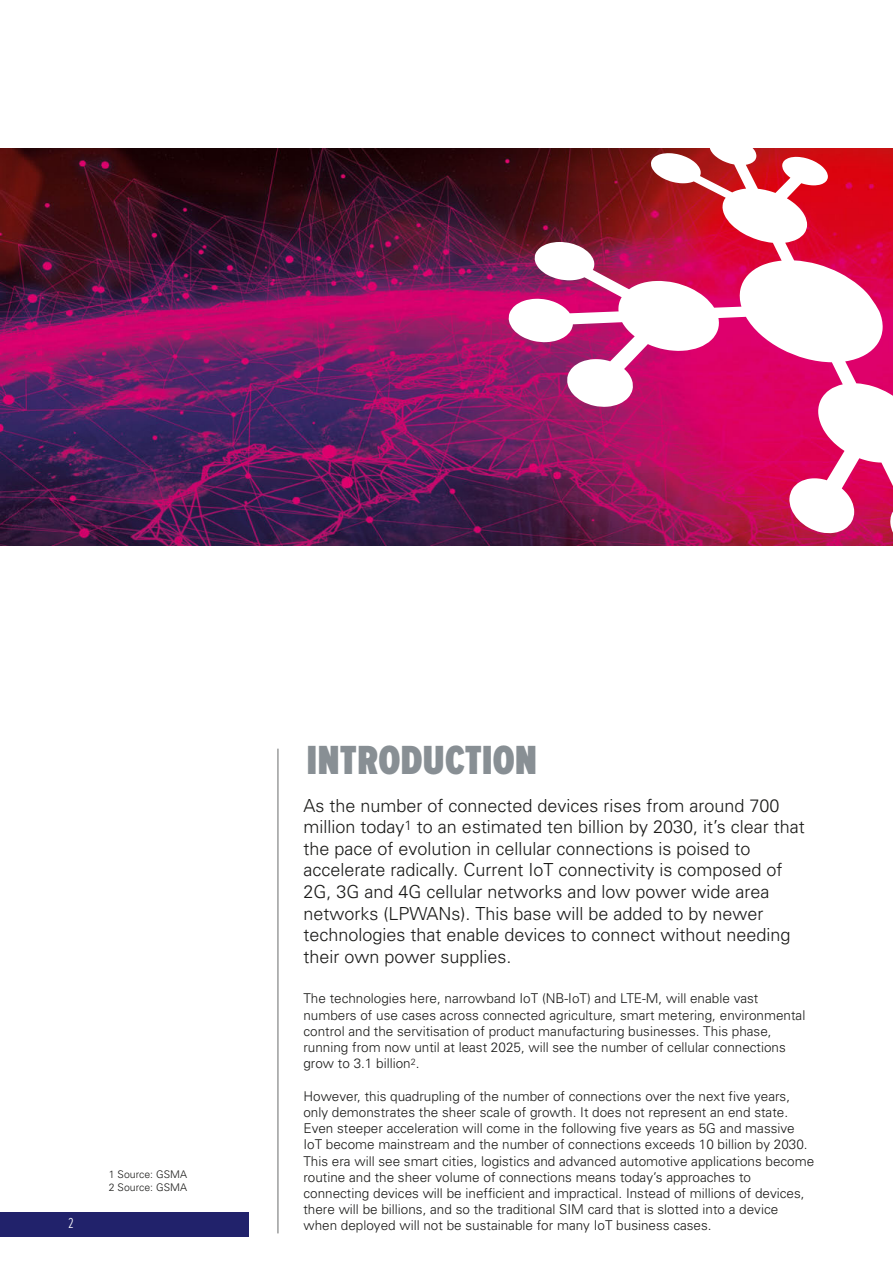
<style>
.page{position:relative;width:893px;height:1263px;background:#fff}
.page>*{position:absolute;margin:0;border:0;box-sizing:border-box;transform-origin:0 0}
.t1{font:900 42.15px "Proxima Nova A Ex Cn";color:#888f94}
.t2{font:300 18px/21.6px "Univers";color:#1a1a18}
.t3{font:300 15px "Proxima Nova A Ex Cn";color:#fff}
.t4{font:300 13.5px/16.2px "Univers";color:#1a1a18}
.t5{font:300 10.5px/12.6px "Univers";color:#1a1a18}
</style>
<div class="page">
<div style="left:0;top:1212px;width:249px;height:24px;background:#21226b"></div>
<hr style="left:277px;top:749px;width:2px;height:484px;background:#9c9d9d">
<img style="left:0;top:149px;width:509px;height:396px">
<svg style="left:509px;top:149px;width:384px;height:396px"></svg>
<p class="t5" style="left:109px;top:1169px;width:80px">1 Source: GSMA<br>2 Source: GSMA</p>
<h1 class="t1" style="left:307px;top:746px;width:232px">INTRODUCTION</h1>
<p class="t2" style="left:303px;top:796px;width:503px">As the number of connected devices rises from around 700 million today<sup>1</sup> to an estimated ten billion by 2030, it’s clear that the pace of evolution in cellular connections is poised to accelerate radically. Current IoT connectivity is composed of 2G, 3G and 4G cellular networks and low power wide area networks (LPWANs). This base will be added to by newer technologies that enable devices to connect without needing their own power supplies.</p>
<p class="t4" style="left:303px;top:992px;width:503px">The technologies here, narrowband IoT (NB-IoT) and LTE-M, will enable vast numbers of use cases across connected agriculture, smart metering, environmental control and the servitisation of product manufacturing businesses. This phase, running from now until at least 2025, will see the number of cellular connections grow to 3.1 billion<sup>2</sup>.</p>
<p class="t4" style="left:303px;top:1089px;width:512px">However, this quadrupling of the number of connections over the next five years, only demonstrates the sheer scale of growth. It does not represent an end state.<br>Even steeper acceleration will come in the following five years as 5G and massive IoT become mainstream and the number of connections exceeds 10 billion by 2030.<br>This era will see smart cities, logistics and advanced automotive applications become routine and the sheer volume of connections means today’s approaches to connecting devices will be inefficient and impractical. Instead of millions of devices, there will be billions, and so the traditional SIM card that is slotted into a device</p>
<p class="t3" style="left:68px;top:1218px;width:7px">2</p>
<p class="t4" style="left:303px;top:1218px;width:410px">when deployed will not be sustainable for many IoT business cases.</p>
</div>
